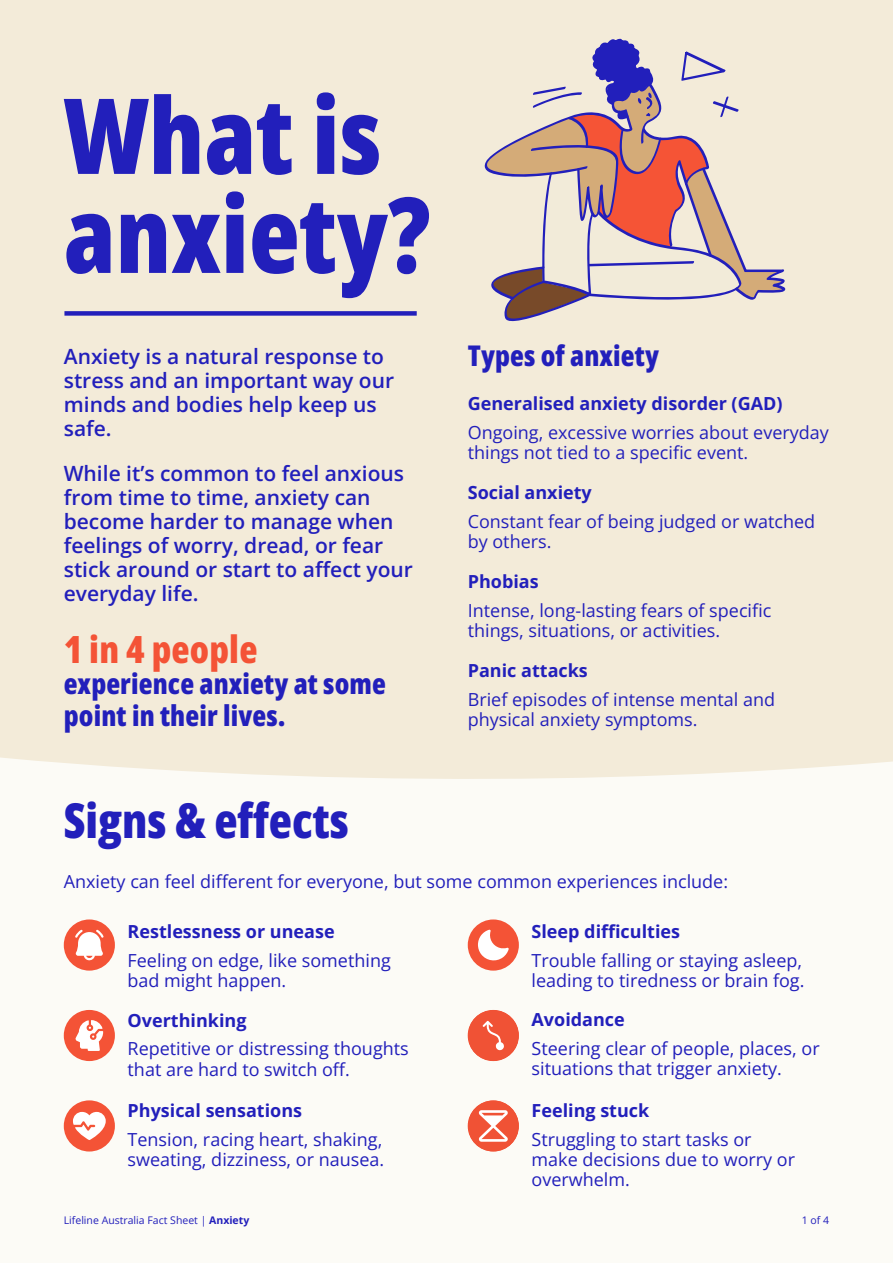
<style>
.page{position:relative;width:893px;height:1263px;background:#fff}
.page>*{position:absolute;margin:0;border:0;box-sizing:border-box;transform-origin:0 0}
._01_Section_Heading{font:800 105px/99px "Open Sans Condensed";color:#221fbb}
._02_Sub_Section_Heading{font:800 48px "Open Sans Condensed";color:#221fbb}
._02_H2{font:800 37.5px "Open Sans Condensed";letter-spacing:.005em;color:#f45336}
._02_H2-2{font:800 28.5px/31.5px "Open Sans Condensed";letter-spacing:.005em;color:#221fbb}
._04_Intro{font:600 21px/24px "Open Sans";color:#221fbb}
._06_Indent{font:18px/20.2px "Open Sans";color:#221fbb}
._00_Body{font:18px/20.2px "Open Sans";color:#221fbb}
._06_Indent_Bold{font:700 18px "Open Sans";color:#221fbb}
._00_Body_Bold{font:700 18px "Open Sans";color:#221fbb}
._00_Body-2{font:10.5px "Open Sans";color:#221fbb}
.s1{font-weight:700}
</style>
<div class="page">
<div style="left:0;top:669px;width:893px;height:594px;background:#fcfbf6"></div>
<div style="left:0;top:0;width:893px;height:779px;background:#f3ebd9"></div>
<svg style="left:484px;top:37px;width:303px;height:284px;background:#d7bfb9"></svg>
<div style="left:64px;top:311px;width:353px;height:5px;background:#221fbb"></div>
<div style="left:468px;top:919px;width:51px;height:51px;background:#f45336;border-radius:50%"></div>
<svg style="left:478px;top:929px;width:31px;height:32px"></svg>
<div style="left:468px;top:1010px;width:51px;height:51px;background:#f05235;border-radius:50%"></div>
<svg style="left:483px;top:1021px;width:21px;height:29px"></svg>
<div style="left:468px;top:1100px;width:51px;height:51px;background:#f05235;border-radius:50%"></div>
<svg style="left:479px;top:1110px;width:29px;height:32px"></svg>
<div style="left:64px;top:919px;width:51px;height:51px;background:#f45336;border-radius:50%"></div>
<svg style="left:75px;top:930px;width:29px;height:31px"></svg>
<div style="left:64px;top:1010px;width:51px;height:51px;background:#f45336;border-radius:50%"></div>
<svg style="left:75px;top:1020px;width:28px;height:31px"></svg>
<div style="left:64px;top:1100px;width:51px;height:51px;background:#f45336;border-radius:50%"></div>
<svg style="left:73px;top:1112px;width:33px;height:28px"></svg>
<p class="_01_Section_Heading" style="left:64px;top:84px;width:368px">What is anxiety?</p>
<p class="_04_Intro" style="left:64px;top:344px;width:332px">Anxiety is a natural response to stress and an important way our minds and bodies help keep us safe.</p>
<p class="_04_Intro" style="left:64px;top:461px;width:351px">While it’s common to feel anxious from time to time, anxiety can become harder to manage when feelings of worry, dread, or fear stick around or start to affect your everyday life.</p>
<p class="_02_H2" style="left:64px;top:621px;width:195px">1 in 4 people</p>
<p class="_02_H2-2" style="left:64px;top:667px;width:324px">experience anxiety at some point in their lives.</p>
<p class="_02_H2-2" style="left:468px;top:340px;width:193px">Types of anxiety</p>
<p class="_00_Body_Bold" style="left:468px;top:390px;width:316px">Generalised anxiety disorder (GAD)</p>
<p class="_00_Body" style="left:468px;top:421px;width:363px">Ongoing, excessive worries about everyday things not tied to a specific event.</p>
<p class="_00_Body_Bold" style="left:468px;top:480px;width:126px">Social anxiety</p>
<p class="_00_Body" style="left:468px;top:510px;width:349px">Constant fear of being judged or watched by others.</p>
<p class="_00_Body_Bold" style="left:468px;top:569px;width:72px">Phobias</p>
<p class="_00_Body" style="left:468px;top:599px;width:305px">Intense, long-lasting fears of specific things, situations, or activities.</p>
<p class="_00_Body_Bold" style="left:468px;top:658px;width:122px">Panic attacks</p>
<p class="_00_Body" style="left:468px;top:688px;width:309px">Brief episodes of intense mental and physical anxiety symptoms.</p>
<p class="_02_Sub_Section_Heading" style="left:64px;top:784px;width:287px">Signs &amp; effects</p>
<p class="_00_Body" style="left:64px;top:870px;width:666px">Anxiety can feel different for everyone, but some common experiences include:</p>
<p class="_06_Indent_Bold" style="left:128px;top:919px;width:209px">Restlessness or unease</p>
<p class="_06_Indent" style="left:128px;top:950px;width:265px">Feeling on edge, like something bad might happen.</p>
<p class="_06_Indent_Bold" style="left:128px;top:1007px;width:120px">Overthinking</p>
<p class="_06_Indent" style="left:128px;top:1038px;width:283px">Repetitive or distressing thoughts that are hard to switch off.</p>
<p class="_06_Indent_Bold" style="left:128px;top:1098px;width:176px">Physical sensations</p>
<p class="_06_Indent" style="left:128px;top:1129px;width:258px">Tension, racing heart, shaking, sweating, dizziness, or nausea.</p>
<p class="_06_Indent_Bold" style="left:531px;top:919px;width:150px">Sleep difficulties</p>
<p class="_06_Indent" style="left:531px;top:950px;width:274px">Trouble falling or staying asleep, leading to tiredness or brain fog.</p>
<p class="_06_Indent_Bold" style="left:531px;top:1007px;width:95px">Avoidance</p>
<p class="_06_Indent" style="left:531px;top:1038px;width:290px">Steering clear of people, places, or situations that trigger anxiety.</p>
<p class="_06_Indent_Bold" style="left:531px;top:1097px;width:119px">Feeling stuck</p>
<p class="_06_Indent" style="left:531px;top:1128px;width:265px">Struggling to start tasks or make decisions due to worry or overwhelm.</p>
<p class="_00_Body-2" style="left:64px;top:1213px;width:187px">Lifeline Australia Fact Sheet | <span class="s1">Anxiety</span></p>
<p class="_00_Body-2" style="left:802px;top:1213px;width:29px">1 of 4</p>
</div>
